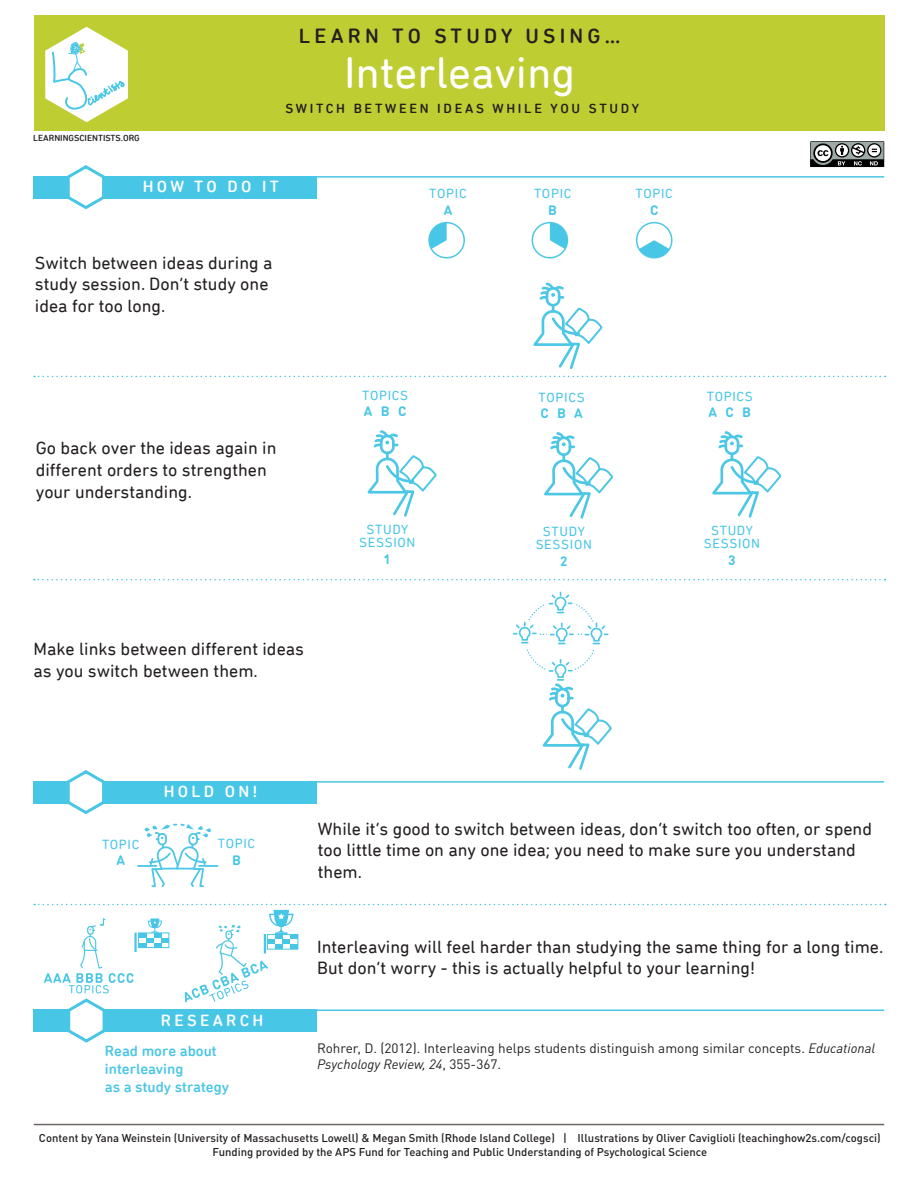
<style>
.page{position:relative;width:918px;height:1188px;background:#fff}
.page>*{position:absolute;margin:0;border:0;box-sizing:border-box;transform-origin:0 0}
.t1{font:45px "DIN Next Rounded LT Pro";color:#fff}
.t2{font:500 21px "DIN Next Rounded LT Pro";letter-spacing:.2em;color:#231f20}
.t3{font:18px/21.6px "DIN Next Rounded LT Pro";color:#231f20}
.t4{font:500 16.5px "DIN Next Rounded LT Pro";letter-spacing:.2em;color:#fff}
.t5{font:500 15px/18px "DIN Next Rounded LT Pro";color:#48c6e6}
.t6{font:13.5px/16.2px "DINOT";color:#231f20}
.t7{font:13.5px/13.5px "DIN Next Rounded LT Pro";letter-spacing:.05em;color:#48c6e6;text-align:center}
.t8{font:500 13.5px "DIN Next Rounded LT Pro";letter-spacing:.2em;color:#231f20}
.t9{font:700 13.5px "DIN Round OT";color:#48c6e6}
.t10{font:500 11.25px/13.5px "DINOT";color:#231f20;text-align:center}
.t11{font:500 9px "DIN Next Rounded LT Pro";color:#231f20}
.s1{font-style:italic}
</style>
<div class="page">
<svg style="left:635px;top:221px;width:38px;height:38px"></svg>
<div style="left:34px;top:176px;width:283px;height:22px;background:#48c6e6"></div>
<div style="left:34px;top:15px;width:850px;height:115px;background:#becd31"></div>
<hr style="left:34px;top:1124px;width:850px;height:1px;background:#6c6765">
<svg style="left:64px;top:165px;width:43px;height:45px"></svg>
<div style="left:34px;top:781px;width:283px;height:22px;background:#48c6e6"></div>
<svg style="left:64px;top:770px;width:43px;height:45px"></svg>
<svg style="left:34px;top:579px;width:851px;height:1px"></svg>
<hr style="left:317px;top:176px;width:567px;height:2px;background:#48c6e6">
<hr style="left:317px;top:781px;width:567px;height:2px;background:#48c6e6">
<svg style="left:45px;top:27px;width:83px;height:95px"></svg>
<svg style="left:550px;top:223px;width:17px;height:26px"></svg>
<div style="left:532px;top:222px;width:36px;height:37px;border:2px solid #4cc7e6;border-radius:50%"></div>
<svg style="left:428px;top:221px;width:37px;height:38px"></svg>
<svg style="left:34px;top:282px;width:852px;height:95px"></svg>
<svg style="left:544px;top:432px;width:69px;height:87px"></svg>
<svg style="left:367px;top:430px;width:70px;height:87px"></svg>
<svg style="left:712px;top:431px;width:70px;height:87px"></svg>
<svg style="left:549px;top:592px;width:23px;height:21px"></svg>
<svg style="left:514px;top:623px;width:94px;height:21px"></svg>
<svg style="left:539px;top:660px;width:73px;height:110px"></svg>
<svg style="left:138px;top:823px;width:80px;height:65px"></svg>
<svg style="left:34px;top:904px;width:852px;height:139px"></svg>
<svg style="left:810px;top:141px;width:74px;height:26px"></svg>
<p class="t2" style="left:299px;top:23px;width:323px">LEARN TO STUDY USING…</p>
<h1 class="t1" style="left:344px;top:47px;width:233px">Interleaving</h1>
<p class="t11" style="left:33px;top:133px;width:108px">LEARNINGSCIENTISTS.ORG</p>
<p class="t8" style="left:285px;top:101px;width:355px">SWITCH BETWEEN IDEAS WHILE YOU STUDY</p>
<p class="t4" style="left:143px;top:177px;width:138px">HOW TO DO IT</p>
<p class="t3" style="left:35px;top:252px;width:239px">Switch between ideas during a study session. Don’t study one idea for too long.</p>
<p class="t3" style="left:36px;top:437px;width:242px">Go back over the ideas again in different orders to strengthen your understanding.</p>
<p class="t3" style="left:33px;top:638px;width:272px">Make links between different ideas as you switch between them.</p>
<p class="t7" style="left:429px;top:187px;width:39px">TOPIC</p>
<p class="t9" style="left:444px;top:201px;width:10px">A</p>
<p class="t7" style="left:362px;top:389px;width:48px">TOPICS</p>
<p class="t9" style="left:364px;top:402px;width:44px">A B C</p>
<p class="t7" style="left:359px;top:523px;width:58px">STUDY<br>SESSION</p>
<p class="t9" style="left:384px;top:550px;width:9px">1</p>
<p class="t7" style="left:534px;top:187px;width:39px">TOPIC</p>
<p class="t9" style="left:548px;top:201px;width:10px">B</p>
<p class="t7" style="left:636px;top:187px;width:39px">TOPIC</p>
<p class="t9" style="left:650px;top:201px;width:10px">C</p>
<p class="t7" style="left:539px;top:390px;width:48px">TOPICS</p>
<p class="t9" style="left:540px;top:404px;width:44px">C B A</p>
<p class="t7" style="left:536px;top:524px;width:58px">STUDY<br>SESSION</p>
<p class="t9" style="left:560px;top:552px;width:9px">2</p>
<p class="t7" style="left:707px;top:389px;width:48px">TOPICS</p>
<p class="t9" style="left:709px;top:403px;width:44px">A C B</p>
<p class="t7" style="left:704px;top:523px;width:58px">STUDY<br>SESSION</p>
<p class="t9" style="left:728px;top:551px;width:9px">3</p>
<p class="t7" style="left:102px;top:838px;width:39px">TOPIC</p>
<p class="t9" style="left:116px;top:852px;width:10px">A</p>
<p class="t4" style="left:164px;top:782px;width:95px">HOLD ON!</p>
<p class="t7" style="left:218px;top:837px;width:39px">TOPIC</p>
<p class="t9" style="left:232px;top:851px;width:10px">B</p>
<p class="t4" style="left:161px;top:1011px;width:104px">RESEARCH</p>
<p class="t5" style="left:105px;top:1042px;width:126px">Read more about interleaving<br>as a study strategy</p>
<p class="t3" style="left:318px;top:818px;width:556px">While it’s good to switch between ideas, don’t switch too often, or spend too little time on any one idea; you need to make sure you understand them.</p>
<p class="t3" style="left:317px;top:936px;width:568px">Interleaving will feel harder than studying the same thing for a long time.<br>But don’t worry - this is actually helpful to your learning!</p>
<p class="t6" style="left:317px;top:1040px;width:559px">Rohrer, D. (2012). Interleaving helps students distinguish among similar concepts. <span class="s1">Educational<br>Psychology Review, 24</span>, 355-367.</p>
<p class="t10" style="left:39px;top:1131px;width:843px">Content by Yana Weinstein (University of Massachusetts Lowell) &amp; Megan Smith (Rhode Island College) | Illustrations by Oliver Caviglioli (teachinghow2s.com/cogsci)<br>Funding provided by the APS Fund for Teaching and Public Understanding of Psychological Science</p>
</div>
